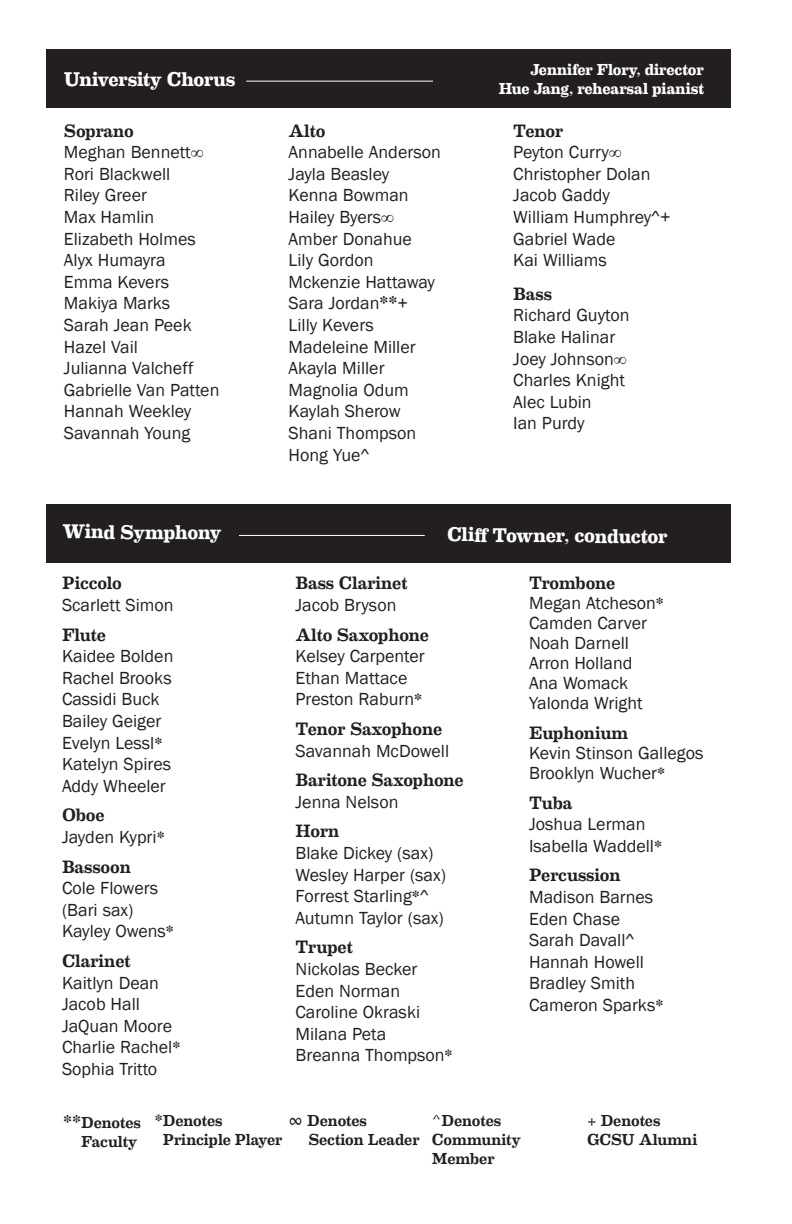
<style>
.page{position:relative;width:792px;height:1224px;background:#fff}
.page>*{position:absolute;margin:0;border:0;box-sizing:border-box;transform-origin:0 0}
.t1{font:700 20px "Eames Century Modern";letter-spacing:-.02em;color:#fff}
.t2{font:18px "Franklin Gothic";color:#231f20}
.t3{font:500 18px "Eames Century Modern";letter-spacing:-.01em;color:#231f20}
.t4{font:500 16px/19.2px "Eames Century Modern";letter-spacing:-.005em;color:#231f20}
.t5{font:700 16px "Eames Century Modern";color:#fff}
.s1{font-family:"Eames Century Modern";font-weight:500}
.s2{font-family:"Eames Century Modern";font-weight:500;font-size:16px}
.s3{font-size:18px}
.s4{font-family:"Lucida Grande";font-weight:400}
.s5{font-weight:700}
</style>
<div class="page">
<div style="left:46px;top:49px;width:685px;height:59px;background:#231f20"></div>
<hr style="left:246px;top:81px;width:187px;height:1px;background:#fff">
<div style="left:46px;top:504px;width:685px;height:58px;background:#231f20"></div>
<hr style="left:239px;top:535px;width:186px;height:1px;background:#fff">
<p class="t1" style="left:64px;top:64px;width:173px">University Chorus</p>
<p class="t3" style="left:64px;top:117px;width:71px">Soprano</p>
<p class="t2" style="left:64px;top:141px;width:141px">Meghan Bennett∞</p>
<p class="t2" style="left:64px;top:163px;width:108px">Rori Blackwell</p>
<p class="t2" style="left:64px;top:184px;width:85px">Riley Greer</p>
<p class="t2" style="left:64px;top:206px;width:92px">Max Hamlin</p>
<p class="t2" style="left:64px;top:227px;width:133px">Elizabeth Holmes</p>
<p class="t2" style="left:64px;top:249px;width:103px">Alyx Humayra</p>
<p class="t2" style="left:64px;top:271px;width:107px">Emma Kevers</p>
<p class="t2" style="left:64px;top:292px;width:108px">Makiya Marks</p>
<p class="t2" style="left:64px;top:314px;width:129px">Sarah Jean Peek</p>
<p class="t2" style="left:64px;top:335px;width:75px">Hazel Vail</p>
<p class="t2" style="left:64px;top:357px;width:131px">Julianna Valcheff</p>
<p class="t2" style="left:64px;top:379px;width:157px">Gabrielle Van Patten</p>
<p class="t2" style="left:64px;top:400px;width:129px">Hannah Weekley</p>
<p class="t2" style="left:64px;top:422px;width:128px">Savannah Young</p>
<p class="t3" style="left:289px;top:117px;width:38px">Alto</p>
<p class="t2" style="left:289px;top:141px;width:154px">Annabelle Anderson</p>
<p class="t2" style="left:289px;top:163px;width:102px">Jayla Beasley</p>
<p class="t2" style="left:289px;top:184px;width:122px">Kenna Bowman</p>
<p class="t2" style="left:289px;top:206px;width:107px">Hailey Byers∞</p>
<p class="t2" style="left:289px;top:227px;width:125px">Amber Donahue</p>
<p class="t2" style="left:289px;top:249px;width:86px">Lily Gordon</p>
<p class="t2" style="left:289px;top:271px;width:148px">Mckenzie Hattaway</p>
<p class="t2" style="left:289px;top:292px;width:121px">Sara Jordan<span class="s1">**</span>+</p>
<p class="t2" style="left:289px;top:314px;width:87px">Lilly Kevers</p>
<p class="t2" style="left:289px;top:335px;width:129px">Madeleine Miller</p>
<p class="t2" style="left:289px;top:357px;width:98px">Akayla Miller</p>
<p class="t2" style="left:289px;top:379px;width:122px">Magnolia Odum</p>
<p class="t2" style="left:289px;top:400px;width:114px">Kaylah Sherow</p>
<p class="t2" style="left:289px;top:422px;width:129px">Shani Thompson</p>
<p class="t2" style="left:289px;top:443px;width:82px">Hong Yue^</p>
<p class="t5" style="left:530px;top:58px;width:175px">Jennifer Flory, director</p>
<p class="t5" style="left:499px;top:77px;width:207px">Hue Jang, rehearsal pianist</p>
<p class="t3" style="left:513px;top:117px;width:52px">Tenor</p>
<p class="t2" style="left:513px;top:141px;width:110px">Peyton Curry∞</p>
<p class="t2" style="left:513px;top:163px;width:139px">Christopher Dolan</p>
<p class="t2" style="left:513px;top:184px;width:98px">Jacob Gaddy</p>
<p class="t2" style="left:513px;top:206px;width:159px">William Humphrey^+</p>
<p class="t2" style="left:513px;top:227px;width:104px">Gabriel Wade</p>
<p class="t2" style="left:513px;top:249px;width:95px">Kai Williams</p>
<p class="t3" style="left:513px;top:280px;width:40px">Bass</p>
<p class="t2" style="left:513px;top:304px;width:118px">Richard Guyton</p>
<p class="t2" style="left:513px;top:326px;width:104px">Blake Halinar</p>
<p class="t2" style="left:513px;top:347px;width:115px">Joey Johnson∞</p>
<p class="t2" style="left:513px;top:369px;width:113px">Charles Knight</p>
<p class="t2" style="left:513px;top:391px;width:80px">Alec Lubin</p>
<p class="t2" style="left:513px;top:412px;width:73px">Ian Purdy</p>
<p class="t1" style="left:63px;top:517px;width:160px">Wind Symphony</p>
<p class="t1" style="left:447px;top:520px;width:222px">Cliff Towner, conductor</p>
<p class="t3" style="left:62px;top:570px;width:61px">Piccolo</p>
<p class="t2" style="left:62px;top:594px;width:113px">Scarlett Simon</p>
<p class="t3" style="left:62px;top:621px;width:45px">Flute</p>
<p class="t2" style="left:62px;top:645px;width:113px">Kaidee Bolden</p>
<p class="t2" style="left:62px;top:667px;width:111px">Rachel Brooks</p>
<p class="t2" style="left:62px;top:688px;width:99px">Cassidi Buck</p>
<p class="t2" style="left:62px;top:710px;width:101px">Bailey Geiger</p>
<p class="t2" style="left:62px;top:731px;width:102px">Evelyn Lessl<span class="s2">*</span></p>
<p class="t2" style="left:62px;top:753px;width:111px">Katelyn Spires</p>
<p class="t2" style="left:62px;top:775px;width:105px">Addy Wheeler</p>
<p class="t3" style="left:62px;top:802px;width:44px">Oboe</p>
<p class="t2" style="left:62px;top:826px;width:104px">Jayden Kypri<span class="s2">*</span></p>
<p class="t3" style="left:62px;top:853px;width:71px">Bassoon</p>
<p class="t2" style="left:62px;top:877px;width:98px">Cole Flowers</p>
<p class="t2" style="left:62px;top:899px;width:73px">(Bari sax)</p>
<p class="t2" style="left:62px;top:920px;width:113px">Kayley Owens<span class="s2">*</span></p>
<p class="t3" style="left:62px;top:947px;width:70px">Clarinet</p>
<p class="t2" style="left:62px;top:971px;width:98px">Kaitlyn Dean</p>
<p class="t2" style="left:62px;top:993px;width:79px">Jacob Hall</p>
<p class="t2" style="left:62px;top:1015px;width:112px">JaQuan Moore</p>
<p class="t2" style="left:62px;top:1036px;width:120px">Charlie Rachel<span class="s2">*</span></p>
<p class="t2" style="left:62px;top:1058px;width:97px">Sophia Tritto</p>
<p class="t3" style="left:296px;top:570px;width:113px">Bass Clarinet</p>
<p class="t2" style="left:296px;top:594px;width:102px">Jacob Bryson</p>
<p class="t3" style="left:296px;top:621px;width:135px">Alto Saxophone</p>
<p class="t2" style="left:296px;top:645px;width:131px">Kelsey Carpenter</p>
<p class="t2" style="left:296px;top:667px;width:113px">Ethan Mattace</p>
<p class="t2" style="left:296px;top:688px;width:128px">Preston Raburn<span class="s2">*</span></p>
<p class="t3" style="left:296px;top:715px;width:148px">Tenor Saxophone</p>
<p class="t2" style="left:296px;top:739px;width:155px">Savannah McDowell</p>
<p class="t3" style="left:296px;top:766px;width:170px">Baritone Saxophone</p>
<p class="t2" style="left:296px;top:791px;width:104px">Jenna Nelson</p>
<p class="t3" style="left:296px;top:818px;width:45px">Horn</p>
<p class="t2" style="left:296px;top:842px;width:139px">Blake Dickey (sax)</p>
<p class="t2" style="left:296px;top:863px;width:152px">Wesley Harper (sax)</p>
<p class="t2" style="left:296px;top:885px;width:135px">Forrest Starling<span class="s2">*</span>^</p>
<p class="t2" style="left:296px;top:907px;width:150px">Autumn Taylor (sax)</p>
<p class="t3" style="left:296px;top:934px;width:59px">Trupet</p>
<p class="t2" style="left:296px;top:958px;width:123px">Nickolas Becker</p>
<p class="t2" style="left:296px;top:979px;width:106px">Eden Norman</p>
<p class="t2" style="left:296px;top:1001px;width:126px">Caroline Okraski</p>
<p class="t2" style="left:296px;top:1023px;width:92px">Milana Peta</p>
<p class="t2" style="left:296px;top:1044px;width:159px">Breanna Thompson<span class="s2">*</span></p>
<p class="t3" style="left:529px;top:570px;width:88px">Trombone</p>
<p class="t2" style="left:529px;top:592px;width:136px">Megan Atcheson<span class="s2">*</span></p>
<p class="t2" style="left:529px;top:612px;width:119px">Camden Carver</p>
<p class="t2" style="left:529px;top:632px;width:101px">Noah Darnell</p>
<p class="t2" style="left:529px;top:652px;width:105px">Arron Holland</p>
<p class="t2" style="left:529px;top:672px;width:101px">Ana Womack</p>
<p class="t2" style="left:529px;top:692px;width:115px">Yalonda Wright</p>
<p class="t3" style="left:529px;top:719px;width:101px">Euphonium</p>
<p class="t2" style="left:529px;top:742px;width:176px">Kevin Stinson Gallegos</p>
<p class="t2" style="left:529px;top:762px;width:137px">Brooklyn Wucher<span class="s2">*</span></p>
<p class="t3" style="left:529px;top:789px;width:45px">Tuba</p>
<p class="t2" style="left:529px;top:813px;width:118px">Joshua Lerman</p>
<p class="t2" style="left:529px;top:835px;width:134px">Isabella Waddell<span class="s2">*</span></p>
<p class="t3" style="left:529px;top:862px;width:93px">Percussion</p>
<p class="t2" style="left:529px;top:886px;width:126px">Madison Barnes</p>
<p class="t2" style="left:529px;top:907px;width:93px">Eden Chase</p>
<p class="t2" style="left:529px;top:929px;width:107px">Sarah Davall^</p>
<p class="t2" style="left:529px;top:951px;width:116px">Hannah Howell</p>
<p class="t2" style="left:529px;top:972px;width:107px">Bradley Smith</p>
<p class="t2" style="left:529px;top:994px;width:136px">Cameron Sparks<span class="s2">*</span></p>
<p class="t4" style="left:63px;top:1112px;width:79px"><span class="s3">**</span>Denotes</p>
<p class="t4" style="left:81px;top:1131px;width:58px">Faculty</p>
<p class="t4" style="left:155px;top:1110px;width:69px">*Denotes</p>
<p class="t4" style="left:163px;top:1129px;width:121px">Principle Player</p>
<p class="t4" style="left:288px;top:1110px;width:80px"><span class="s4">∞</span> Denotes</p>
<p class="t4" style="left:308px;top:1129px;width:113px">Section Leader</p>
<p class="t4" style="left:432px;top:1110px;width:91px"><span class="s5">^</span>Denotes<br>Community<br>Member</p>
<p class="t4" style="left:587px;top:1110px;width:75px"><span class="s5">+</span> Denotes</p>
<p class="t4" style="left:587px;top:1129px;width:112px">GCSU Alumni</p>
</div>
